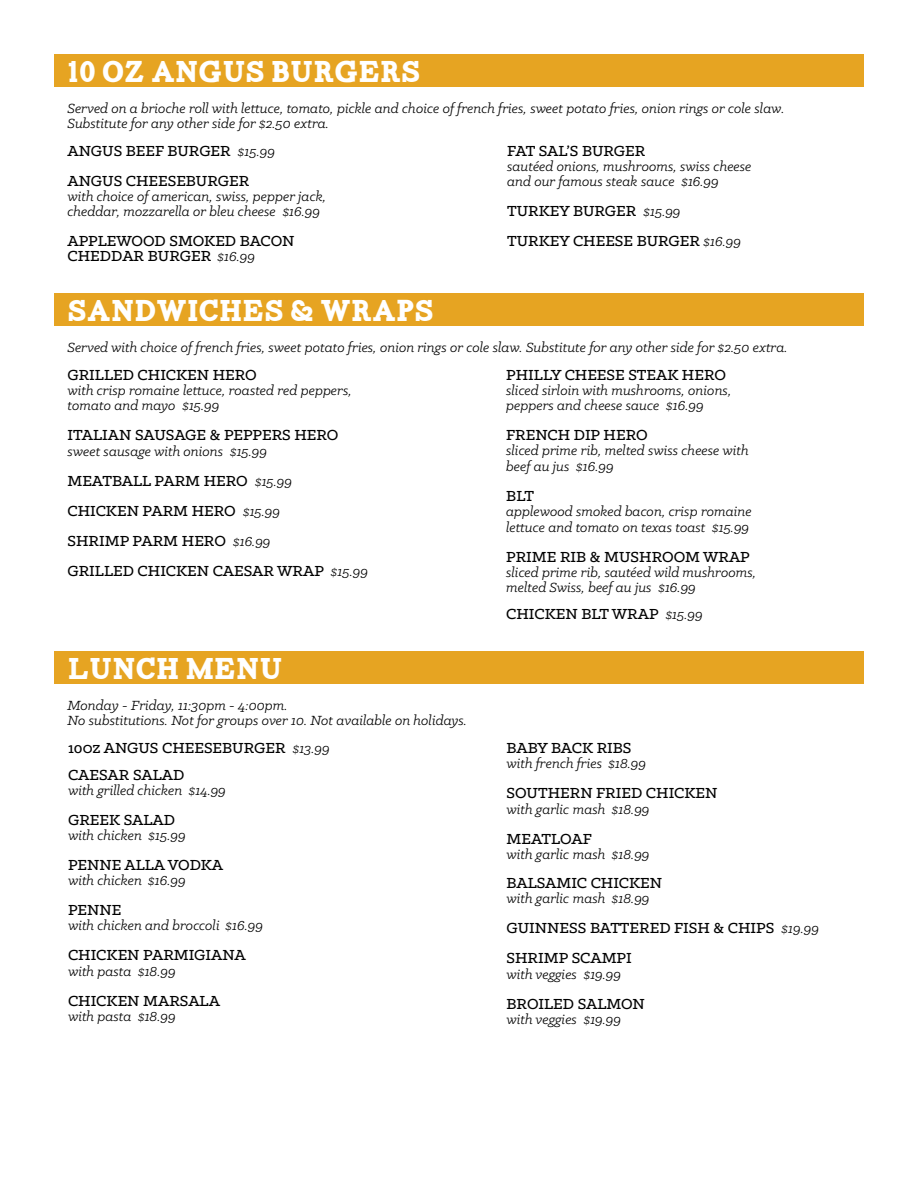
<style>
.page{position:relative;width:918px;height:1188px;background:#fff}
.page>*{position:absolute;margin:0;border:0;box-sizing:border-box;transform-origin:0 0}
.t1{font:30px "Carton";color:#fff}
.t2{font:500 16.5px/15px "Klinic Slab";color:#000}
.t3{font:italic 15px/15px "Klinic Slab";color:#000}
.s1{font-weight:400;font-style:italic;font-size:15px}
</style>
<div class="page">
<div style="left:54px;top:294px;width:810px;height:32px;background:#e6a422"></div>
<div style="left:54px;top:651px;width:810px;height:33px;background:#e6a422"></div>
<div style="left:54px;top:54px;width:810px;height:33px;background:#e6a422"></div>
<p class="t1" style="left:67px;top:59px;width:355px">10 OZ ANGUS BURGERS</p>
<p class="t3" style="left:68px;top:100px;width:718px">Served on a brioche roll with lettuce, tomato, pickle and choice of french fries, sweet potato fries, onion rings or cole slaw.</p>
<p class="t3" style="left:68px;top:115px;width:263px">Substitute for any other side for $2.50 extra.</p>
<p class="t2" style="left:68px;top:143px;width:209px">ANGUS BEEF BURGER <span class="s1">$15.99</span></p>
<p class="t2" style="left:68px;top:173px;width:183px">ANGUS CHEESEBURGER</p>
<p class="t3" style="left:68px;top:189px;width:260px">with choice of american, swiss, pepper jack, cheddar, mozzarella or bleu cheese $16.99</p>
<p class="t2" style="left:68px;top:233px;width:229px">APPLEWOOD SMOKED BACON<br>CHEDDAR BURGER <span class="s1">$16.99</span></p>
<p class="t2" style="left:507px;top:143px;width:140px">FAT SAL’S BURGER</p>
<p class="t3" style="left:507px;top:159px;width:246px">sautéed onions, mushrooms, swiss cheese</p>
<p class="t3" style="left:507px;top:174px;width:213px">and our famous steak sauce $16.99</p>
<p class="t2" style="left:507px;top:203px;width:175px">TURKEY BURGER <span class="s1">$15.99</span></p>
<p class="t2" style="left:507px;top:233px;width:235px">TURKEY CHEESE BURGER <span class="s1">$16.99</span></p>
<p class="t1" style="left:67px;top:299px;width:368px">SANDWICHES &amp; WRAPS</p>
<p class="t3" style="left:68px;top:340px;width:722px">Served with choice of french fries, sweet potato fries, onion rings or cole slaw. Substitute for any other side for $2.50 extra.</p>
<p class="t2" style="left:68px;top:367px;width:191px">GRILLED CHICKEN HERO</p>
<p class="t3" style="left:68px;top:382px;width:286px">with crisp romaine lettuce, roasted red peppers,</p>
<p class="t3" style="left:68px;top:397px;width:153px">tomato and mayo $15.99</p>
<p class="t2" style="left:68px;top:427px;width:273px">ITALIAN SAUSAGE &amp; PEPPERS HERO</p>
<p class="t3" style="left:68px;top:443px;width:201px">sweet sausage with onions $15.99</p>
<p class="t2" style="left:68px;top:473px;width:226px">MEATBALL PARM HERO <span class="s1">$15.99</span></p>
<p class="t2" style="left:68px;top:503px;width:214px">CHICKEN PARM HERO <span class="s1">$15.99</span></p>
<p class="t2" style="left:68px;top:533px;width:205px">SHRIMP PARM HERO <span class="s1">$16.99</span></p>
<p class="t2" style="left:68px;top:563px;width:302px">GRILLED CHICKEN CAESAR WRAP <span class="s1">$15.99</span></p>
<p class="t1" style="left:68px;top:656px;width:216px">LUNCH MENU</p>
<p class="t3" style="left:68px;top:697px;width:221px">Monday - Friday, 11:30pm - 4:00pm.</p>
<p class="t3" style="left:68px;top:712px;width:401px">No substitutions. Not for groups over 10. Not available on holidays.</p>
<p class="t2" style="left:68px;top:740px;width:263px">10oz ANGUS CHEESEBURGER <span class="s1">$13.99</span></p>
<p class="t2" style="left:68px;top:767px;width:118px">CAESAR SALAD</p>
<p class="t3" style="left:68px;top:783px;width:159px">with grilled chicken $14.99</p>
<p class="t2" style="left:68px;top:812px;width:108px">GREEK SALAD</p>
<p class="t3" style="left:68px;top:828px;width:119px">with chicken $15.99</p>
<p class="t2" style="left:68px;top:857px;width:157px">PENNE ALLA VODKA</p>
<p class="t3" style="left:68px;top:873px;width:119px">with chicken $16.99</p>
<p class="t2" style="left:68px;top:902px;width:55px">PENNE</p>
<p class="t3" style="left:68px;top:918px;width:197px">with chicken and broccoli $16.99</p>
<p class="t2" style="left:68px;top:947px;width:179px">CHICKEN PARMIGIANA</p>
<p class="t3" style="left:68px;top:964px;width:109px">with pasta $18.99</p>
<p class="t2" style="left:68px;top:993px;width:153px">CHICKEN MARSALA</p>
<p class="t3" style="left:68px;top:1009px;width:109px">with pasta $18.99</p>
<p class="t2" style="left:506px;top:367px;width:221px">PHILLY CHEESE STEAK HERO</p>
<p class="t3" style="left:506px;top:382px;width:227px">sliced sirloin with mushrooms, onions,</p>
<p class="t3" style="left:506px;top:397px;width:199px">peppers and cheese sauce $16.99</p>
<p class="t2" style="left:506px;top:427px;width:143px">FRENCH DIP HERO</p>
<p class="t3" style="left:506px;top:442px;width:244px">sliced prime rib, melted swiss cheese with</p>
<p class="t3" style="left:506px;top:458px;width:109px">beef au jus $16.99</p>
<p class="t2" style="left:506px;top:488px;width:29px">BLT</p>
<p class="t3" style="left:506px;top:503px;width:247px">applewood smoked bacon, crisp romaine</p>
<p class="t3" style="left:506px;top:520px;width:244px">lettuce and tomato on texas toast $15.99</p>
<p class="t2" style="left:506px;top:549px;width:245px">PRIME RIB &amp; MUSHROOM WRAP</p>
<p class="t3" style="left:506px;top:565px;width:251px">sliced prime rib, sautéed wild mushrooms,</p>
<p class="t3" style="left:506px;top:580px;width:191px">melted Swiss, beef au jus $16.99</p>
<p class="t2" style="left:506px;top:606px;width:198px">CHICKEN BLT WRAP <span class="s1">$15.99</span></p>
<p class="t2" style="left:507px;top:740px;width:127px">BABY BACK RIBS</p>
<p class="t3" style="left:507px;top:756px;width:141px">with french fries $18.99</p>
<p class="t2" style="left:507px;top:785px;width:212px">SOUTHERN FRIED CHICKEN</p>
<p class="t3" style="left:507px;top:802px;width:145px">with garlic mash $18.99</p>
<p class="t2" style="left:507px;top:831px;width:87px">MEATLOAF</p>
<p class="t3" style="left:507px;top:847px;width:145px">with garlic mash $18.99</p>
<p class="t2" style="left:507px;top:875px;width:157px">BALSAMIC CHICKEN</p>
<p class="t3" style="left:507px;top:890px;width:145px">with garlic mash $18.99</p>
<p class="t2" style="left:507px;top:920px;width:314px">GUINNESS BATTERED FISH &amp; CHIPS <span class="s1">$19.99</span></p>
<p class="t2" style="left:507px;top:950px;width:127px">SHRIMP SCAMPI</p>
<p class="t3" style="left:507px;top:967px;width:116px">with veggies $19.99</p>
<p class="t2" style="left:507px;top:996px;width:140px">BROILED SALMON</p>
<p class="t3" style="left:507px;top:1012px;width:116px">with veggies $19.99</p>
</div>
